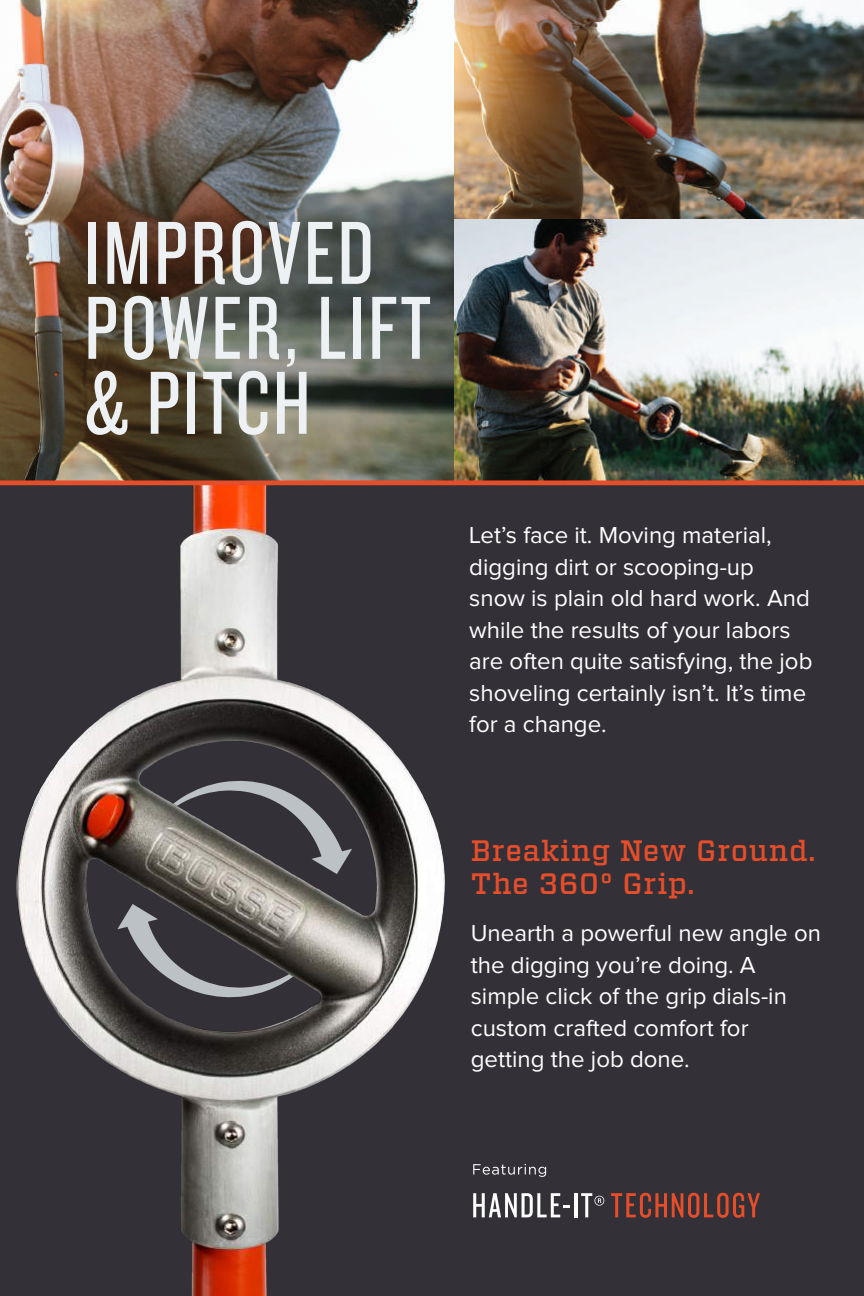
<style>
.page{position:relative;width:864px;height:1296px;background:#fff}
.page>*{position:absolute;margin:0;border:0;box-sizing:border-box;transform-origin:0 0}
.t1{font:93px/75px "Knockout HTF28 Junior Featherwt";letter-spacing:.03em;color:#eef1f3}
.t2{font:500 29.4px/33.2px "Vitesse";letter-spacing:.03em;color:#e64d2b}
.t3{font:24px/31.4px "Proxima Nova";color:#fff}
</style>
<div class="page">
<div style="left:0;top:478px;width:864px;height:818px;background:#333137"></div>
<img style="left:11px;top:485px;width:441px;height:811px">
<svg style="left:473px;top:1193px;width:97px;height:24px"></svg>
<hr style="left:574px;top:1193px;width:3px;height:24px;background:#fff">
<svg style="left:611px;top:1193px;width:149px;height:25px"></svg>
<svg style="left:581px;top:1193px;width:23px;height:24px"></svg>
<svg style="left:473px;top:1164px;width:73px;height:13px"></svg>
<img style="left:453px;top:219px;width:411px;height:261px">
<img style="left:453px;top:0;width:411px;height:219px">
<img style="left:0;top:0;width:453px;height:480px">
<div style="left:0;top:480px;width:864px;height:5px;background:#e64d2b"></div>
<h1 class="t1" style="left:84px;top:218px;width:348px">IMPROVED<br>POWER, LIFT &amp; PITCH</h1>
<p class="t3" style="left:469px;top:520px;width:345px">Let’s face it. Moving material, digging dirt or scooping-up snow is plain old hard work. And while the results of your labors are often quite satisfying, the job shoveling certainly isn’t. It’s time for a change.</p>
<p class="t2" style="left:471px;top:834px;width:346px">Breaking New Ground.<br>The 360° Grip.</p>
<p class="t3" style="left:471px;top:918px;width:352px">Unearth a powerful new angle on the digging you’re doing. A simple click of the grip dials-in custom crafted comfort for getting the job done.</p>
</div>
